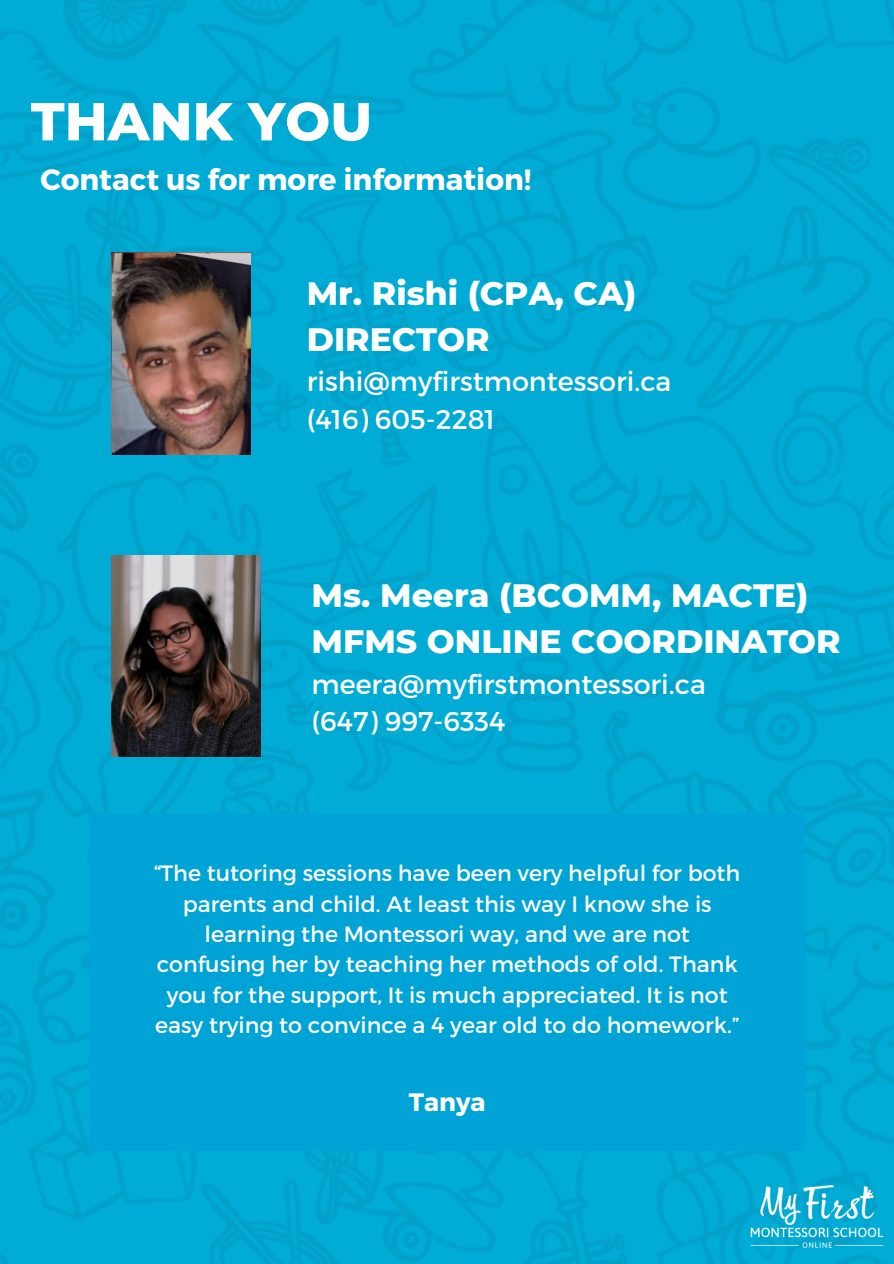
<style>
.page{position:relative;width:894px;height:1264px;background:#fff}
.page>*{position:absolute;margin:0;border:0;box-sizing:border-box;transform-origin:0 0}
.t1{font:800 53.25px "Montserrat";color:#fefffe}
.t2{font:800 33px/46.2px "Montserrat";color:#fefffe}
.t3{font:700 29.4px "Montserrat";color:#fefffe}
.t4{font:27px/37.2px "Montserrat";color:#fefffe}
.t5{font:700 25.2px "Montserrat";color:#fefffe}
.t6{font:22.05px/30.5px "Montserrat";color:#fefffe;text-align:center}
</style>
<div class="page">
<img style="left:0;top:0;width:893px;height:1263px">
<img style="left:112px;top:253px;width:138px;height:201px">
<img style="left:112px;top:555px;width:148px;height:201px">
<div style="left:89px;top:813px;width:715px;height:338px;background:#00a3d5"></div>
<img style="left:749px;top:1180px;width:135px;height:73px">
<h1 class="t1" style="left:31px;top:89px;width:343px">THANK YOU</h1>
<h3 class="t3" style="left:40px;top:161px;width:492px">Contact us for more information!</h3>
<h2 class="t2" style="left:307px;top:270px;width:331px">Mr. Rishi (CPA, CA)<br>DIRECTOR</h2>
<p class="t4" style="left:307px;top:362px;width:366px">rishi@myfirstmontessori.ca (416) 605-2281</p>
<h2 class="t2" style="left:311px;top:572px;width:530px">Ms. Meera (BCOMM, MACTE)<br>MFMS ONLINE COORDINATOR</h2>
<p class="t4" style="left:311px;top:664px;width:396px">meera@myfirstmontessori.ca (647) 997-6334</p>
<p class="t6" style="left:154px;top:857px;width:588px">“The tutoring sessions have been very helpful for both parents and child. At least this way I know she is learning the Montessori way, and we are not confusing her by teaching her methods of old. Thank you for the support, It is much appreciated. It is not easy trying to convince a 4 year old to do homework.”</p>
<p class="t5" style="left:408px;top:1085px;width:78px">Tanya</p>
</div>
